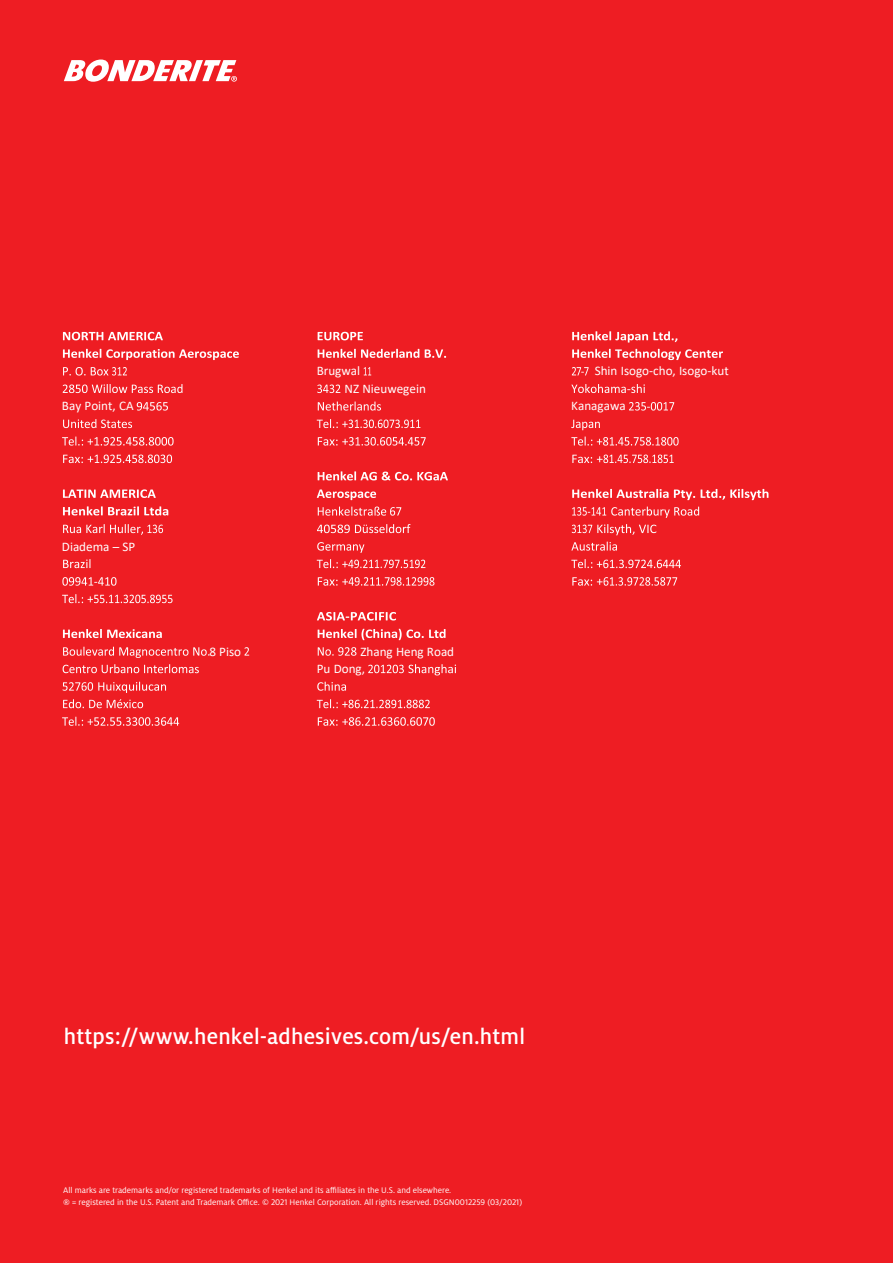
<style>
.page{position:relative;width:893px;height:1263px;background:#ee1d23}
.page>*{position:absolute;margin:0;border:0;box-sizing:border-box;transform-origin:0 0}
.t1{font:500 24px "Henkel Milo";letter-spacing:.01em;color:#fff}
.t2{font:13.2px/17.5px "Calibri";color:#fff}
.t3{font:9px/12px "Henkel Milo";color:#fff}
</style>
<div class="page">
<img style="left:62px;top:331px;width:101px;height:10px">
<svg style="left:63px;top:332px;width:100px;height:8px"></svg>
<svg style="left:63px;top:349px;width:176px;height:11px"></svg>
<svg style="left:63px;top:367px;width:64px;height:9px"></svg>
<svg style="left:63px;top:384px;width:119px;height:9px"></svg>
<svg style="left:137px;top:402px;width:31px;height:9px"></svg>
<svg style="left:63px;top:419px;width:69px;height:9px"></svg>
<svg style="left:62px;top:436px;width:112px;height:10px"></svg>
<img style="left:96px;top:454px;width:77px;height:10px">
<svg style="left:63px;top:455px;width:109px;height:8px"></svg>
<svg style="left:63px;top:489px;width:93px;height:9px"></svg>
<img style="left:63px;top:510px;width:106px;height:6px">
<svg style="left:63px;top:506px;width:105px;height:9px"></svg>
<svg style="left:63px;top:524px;width:100px;height:11px"></svg>
<img style="left:64px;top:559px;width:27px;height:10px">
<svg style="left:63px;top:559px;width:27px;height:9px"></svg>
<svg style="left:62px;top:577px;width:55px;height:9px"></svg>
<img style="left:95px;top:603px;width:76px;height:1px">
<svg style="left:62px;top:594px;width:111px;height:9px"></svg>
<svg style="left:63px;top:629px;width:99px;height:9px"></svg>
<svg style="left:63px;top:647px;width:146px;height:11px"></svg>
<svg style="left:244px;top:647px;width:5px;height:9px"></svg>
<img style="left:62px;top:667px;width:136px;height:7px">
<svg style="left:63px;top:664px;width:136px;height:9px"></svg>
<svg style="left:63px;top:682px;width:103px;height:11px"></svg>
<img style="left:63px;top:704px;width:81px;height:5px">
<svg style="left:63px;top:699px;width:80px;height:9px"></svg>
<svg style="left:62px;top:717px;width:117px;height:9px"></svg>
<img style="left:317px;top:331px;width:46px;height:10px">
<svg style="left:318px;top:332px;width:45px;height:8px"></svg>
<img style="left:317px;top:348px;width:130px;height:10px">
<svg style="left:318px;top:349px;width:101px;height:9px"></svg>
<svg style="left:425px;top:349px;width:21px;height:9px"></svg>
<img style="left:363px;top:368px;width:9px;height:8px">
<svg style="left:364px;top:367px;width:7px;height:8px"></svg>
<svg style="left:317px;top:384px;width:23px;height:9px"></svg>
<svg style="left:318px;top:401px;width:63px;height:10px"></svg>
<svg style="left:317px;top:419px;width:103px;height:9px"></svg>
<svg style="left:318px;top:437px;width:108px;height:9px"></svg>
<img style="left:317px;top:472px;width:131px;height:9px">
<svg style="left:318px;top:471px;width:130px;height:9px"></svg>
<svg style="left:317px;top:489px;width:59px;height:11px"></svg>
<svg style="left:318px;top:506px;width:83px;height:10px"></svg>
<img style="left:364px;top:524px;width:47px;height:10px">
<svg style="left:317px;top:524px;width:93px;height:9px"></svg>
<svg style="left:317px;top:542px;width:47px;height:11px"></svg>
<img style="left:355px;top:561px;width:71px;height:8px">
<svg style="left:317px;top:559px;width:108px;height:9px"></svg>
<svg style="left:318px;top:577px;width:116px;height:9px"></svg>
<img style="left:317px;top:620px;width:79px;height:1px">
<svg style="left:317px;top:612px;width:79px;height:8px"></svg>
<img style="left:317px;top:628px;width:83px;height:13px">
<svg style="left:318px;top:629px;width:128px;height:11px"></svg>
<svg style="left:318px;top:647px;width:38px;height:9px"></svg>
<svg style="left:368px;top:664px;width:88px;height:11px"></svg>
<svg style="left:317px;top:682px;width:29px;height:9px"></svg>
<img style="left:350px;top:708px;width:80px;height:1px">
<svg style="left:317px;top:699px;width:113px;height:9px"></svg>
<svg style="left:318px;top:717px;width:117px;height:9px"></svg>
<svg style="left:572px;top:331px;width:105px;height:12px"></svg>
<svg style="left:572px;top:349px;width:151px;height:11px"></svg>
<svg style="left:572px;top:367px;width:17px;height:8px"></svg>
<svg style="left:571px;top:384px;width:74px;height:9px"></svg>
<svg style="left:629px;top:402px;width:45px;height:9px"></svg>
<svg style="left:571px;top:420px;width:29px;height:10px"></svg>
<svg style="left:571px;top:436px;width:108px;height:10px"></svg>
<img style="left:604px;top:454px;width:69px;height:10px">
<svg style="left:572px;top:455px;width:102px;height:8px"></svg>
<img style="left:596px;top:488px;width:173px;height:13px">
<svg style="left:572px;top:489px;width:123px;height:11px"></svg>
<svg style="left:701px;top:489px;width:67px;height:11px"></svg>
<img style="left:646px;top:506px;width:54px;height:10px">
<svg style="left:572px;top:507px;width:127px;height:11px"></svg>
<svg style="left:572px;top:524px;width:84px;height:11px"></svg>
<svg style="left:571px;top:542px;width:46px;height:9px"></svg>
<img style="left:605px;top:568px;width:75px;height:1px">
<svg style="left:571px;top:559px;width:110px;height:9px"></svg>
<svg style="left:572px;top:577px;width:105px;height:9px"></svg>
<svg style="left:64px;top:60px;width:173px;height:22px"></svg>
<h2 class="t2" style="left:62px;top:397px;width:73px">Bay Point, CA</h2>
<h2 class="t2" style="left:62px;top:537px;width:75px">Diadema – SP</h2>
<h2 class="t2" style="left:209px;top:642px;width:33px">8 Piso</h2>
<h2 class="t2" style="left:345px;top:362px;width:83px;text-indent:-28px">Brugwal<br>NZ Nieuwegein</h2>
<h2 class="t2" style="left:317px;top:642px;width:139px;text-indent:44px">Zhang Heng Road<br>Pu Dong,</h2>
<h2 class="t2" style="left:595px;top:362px;width:136px">Shin Isogo-cho, Isogo-kut</h2>
<h2 class="t2" style="left:571px;top:397px;width:56px">Kanagawa</h2>
<h1 class="t1" style="left:64px;top:1023px;width:463px">https://www.henkel-adhesives.com/us/en.html</h1>
<p class="t3" style="left:63px;top:1184px;width:460px">All marks are trademarks and/or registered trademarks of Henkel and its affiliates in the U.S. and elsewhere.<br>® = registered in the U.S. Patent and Trademark Office. © 2021 Henkel Corporation. All rights reserved. DSGN0012259 (03/2021)</p>
</div>
